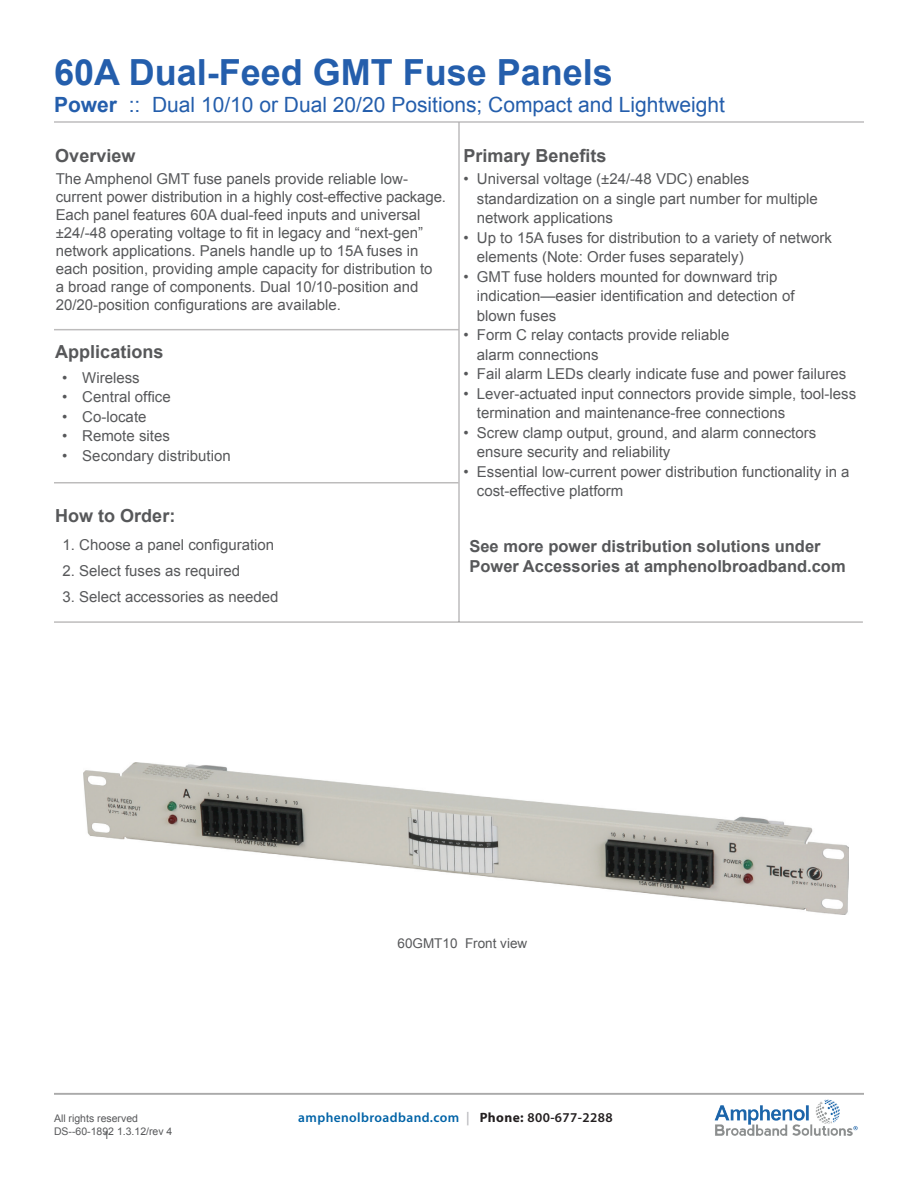
<style>
.page{position:relative;width:918px;height:1188px;background:#fff}
.page>*{position:absolute;margin:0;border:0;box-sizing:border-box;transform-origin:0 0}
.t1{font:700 36px "Arial";color:#245eac}
.t2{font:21px "Arial";color:#245eac}
.t3{font:700 18px "Arial";color:#57585a}
.t4{font:700 16.5px/19.8px "Arial";color:#57585a}
.t5{font:15px/19.5px "Arial";color:#57585a}
.t6{font:600 13.5px "Myriad Pro";letter-spacing:.03em;color:#0163a7}
.t7{font:13.5px "Arial";color:#57585a}
.t8{font:10.5px/12.6px "Arial";color:#57585a}
.s1{font-weight:700}
.s2{color:#b8b9bc}
.s3{font-weight:700;color:#231f20}
.s4{color:#231f20}
</style>
<div class="page">
<hr style="left:54px;top:1094px;width:810px;height:1px;background:#57585a">
<img style="left:701px;top:1094px;width:163px;height:42px">
<hr style="left:54px;top:1093px;width:810px;height:1px;background:#231f20">
<hr style="left:54px;top:121px;width:810px;height:2px;background:#231f20">
<hr style="left:458px;top:122px;width:2px;height:500px;background:#231f20">
<hr style="left:54px;top:329px;width:404px;height:1px;background:#231f20">
<hr style="left:54px;top:482px;width:404px;height:2px;background:#231f20">
<hr style="left:54px;top:621px;width:809px;height:2px;background:#231f20">
<img style="left:83px;top:762px;width:766px;height:153px">
<h1 class="t1" style="left:54px;top:48px;width:560px">60A Dual-Feed GMT Fuse Panels</h1>
<h2 class="t2" style="left:54px;top:91px;width:673px"><span class="s1">Power</span> :: Dual 10/10 or Dual 20/20 Positions; Compact and Lightweight</h2>
<p class="t3" style="left:55px;top:144px;width:82px">Overview</p>
<p class="t5" style="left:56px;top:170px;width:392px;line-height:18px">The Amphenol GMT fuse panels provide reliable low&shy;current power distribution in a highly cost-effective package.<br>Each panel features 60A dual-feed inputs and universal ±24/-48 operating voltage to fit in legacy and “next-gen” network applications. Panels handle up to 15A fuses in each position, providing ample capacity for distribution to<br>a broad range of components. Dual 10/10-position and 20/20-position configurations are available.</p>
<p class="t3" style="left:55px;top:340px;width:110px">Applications</p>
<p class="t5" style="left:62px;top:368px;width:79px">• Wireless</p>
<p class="t5" style="left:62px;top:387px;width:110px">• Central office</p>
<p class="t5" style="left:62px;top:407px;width:86px">• Co-locate</p>
<p class="t5" style="left:62px;top:426px;width:109px">• Remote sites</p>
<p class="t5" style="left:62px;top:446px;width:170px">• Secondary distribution</p>
<p class="t3" style="left:463px;top:143px;width:145px">Primary Benefits</p>
<p class="t5" style="left:477px;top:170px;width:342px;text-indent:-14px">• Universal voltage (±24/-48 VDC) enables standardization on a single part number for multiple network applications</p>
<p class="t5" style="left:477px;top:228px;width:357px;text-indent:-14px">• Up to 15A fuses for distribution to a variety of network elements (Note: Order fuses separately)</p>
<p class="t5" style="left:477px;top:267px;width:319px;text-indent:-14px">• GMT fuse holders mounted for downward trip indication—easier identification and detection of blown fuses</p>
<p class="t5" style="left:477px;top:326px;width:254px;text-indent:-14px">• Form C relay contacts provide reliable alarm connections</p>
<p class="t5" style="left:463px;top:365px;width:384px">• Fail alarm LEDs clearly indicate fuse and power failures</p>
<p class="t5" style="left:477px;top:384px;width:381px;text-indent:-14px">• Lever-actuated input connectors provide simple, tool-less termination and maintenance-free connections</p>
<p class="t5" style="left:477px;top:423px;width:341px;text-indent:-14px">• Screw clamp output, ground, and alarm connectors ensure security and reliability</p>
<p class="t5" style="left:477px;top:462px;width:374px;text-indent:-14px">• Essential low-current power distribution functionality in a cost-effective platform</p>
<p class="t3" style="left:55px;top:504px;width:122px">How to Order:</p>
<p class="t5" style="left:63px;top:535px;width:213px">1. Choose a panel configuration</p>
<p class="t5" style="left:63px;top:561px;width:179px">2. Select fuses as required</p>
<p class="t5" style="left:63px;top:587px;width:217px">3. Select accessories as needed</p>
<p class="t4" style="left:469px;top:537px;width:378px">See more power distribution solutions under<br>Power Accessories at amphenolbroadband.com</p>
<p class="t7" style="left:398px;top:934px;width:131px">60GMT10 Front view</p>
<p class="t8" style="left:54px;top:1112px;width:120px">All rights reserved<br>DS--60-1892 1.3.12/rev 4</p>
<p class="t6" style="left:298px;top:1109px;width:316px">amphenolbroadband.com <span class="s2">|</span> <span class="s3">Phone:</span> <span class="s4">800-677-2288</span></p>
<p class="t8" style="left:104px;top:1129px;width:7px">1</p>
</div>
